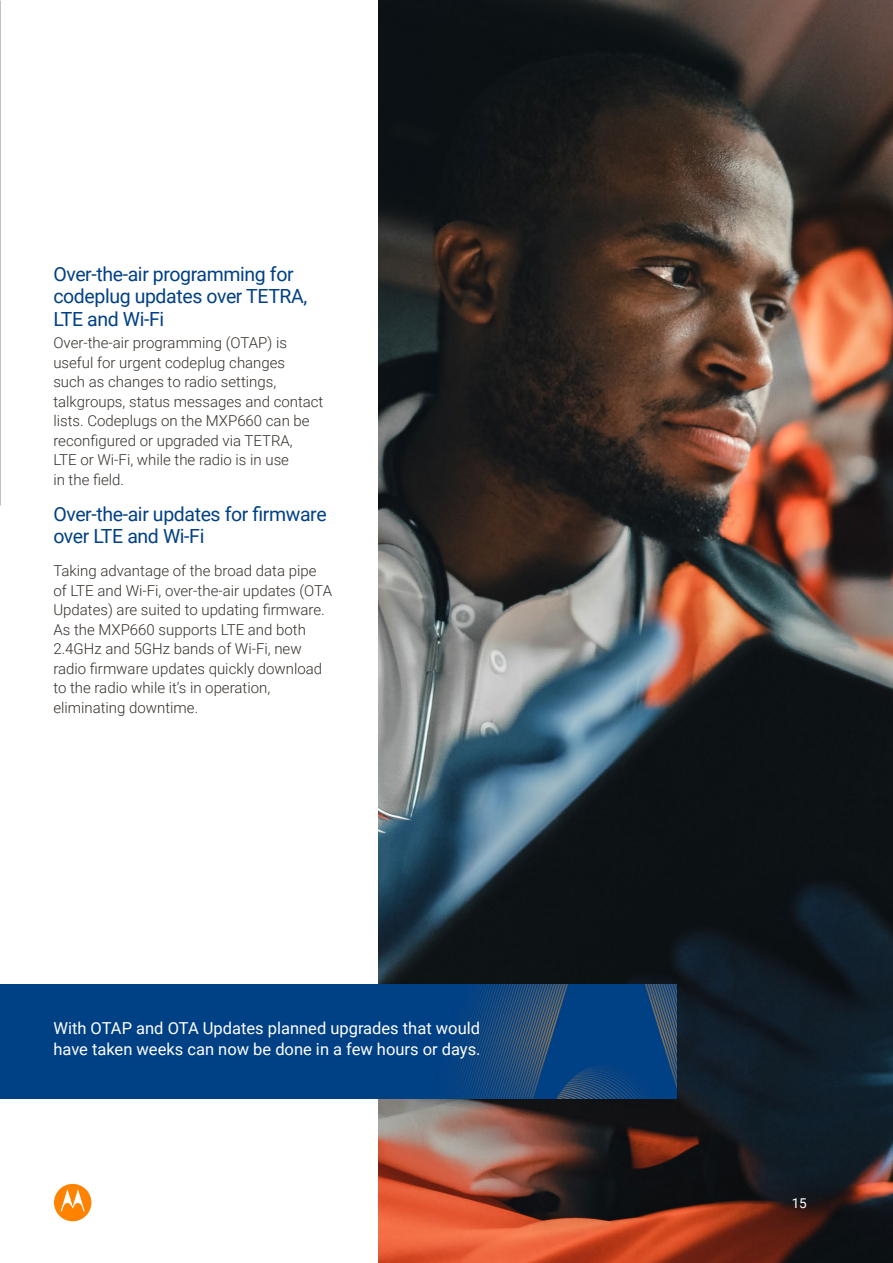
<style>
.page{position:relative;width:893px;height:1263px;background:#fff}
.page>*{position:absolute;margin:0;border:0;box-sizing:border-box;transform-origin:0 0}
.t1{font:19.5px/22.5px "Roboto";letter-spacing:-.02em;color:#004085}
.t2{font:16.5px/21px "Roboto";color:#fff}
.t3{font:300 15px/19.5px "Roboto";color:#352f2a}
.t4{font:13.5px "Roboto";color:#fff}
</style>
<div class="page">
<img style="left:0;top:0;width:1px;height:505px">
<hr style="left:0;top:83px;width:1px;height:422px;background:#000">
<img style="left:379px;top:0;width:514px;height:1263px">
<div style="left:0;top:985px;width:677px;height:114px;background:#004085"></div>
<svg style="left:449px;top:985px;width:228px;height:114px"></svg>
<svg style="left:54px;top:1184px;width:37px;height:37px"></svg>
<h1 class="t1" style="left:53px;top:262px;width:255px">Over-the-air programming for codeplug updates over TETRA,<br>LTE and Wi-Fi</h1>
<p class="t3" style="left:53px;top:333px;width:272px">Over-the-air programming (OTAP) is useful for urgent codeplug changes<br>such as changes to radio settings, talkgroups, status messages and contact lists. Codeplugs on the MXP660 can be reconfigured or upgraded via TETRA,<br>LTE or Wi-Fi, while the radio is in use<br>in the field.</p>
<h1 class="t1" style="left:53px;top:502px;width:275px">Over-the-air updates for firmware over LTE and Wi-Fi</h1>
<p class="t3" style="left:53px;top:561px;width:280px">Taking advantage of the broad data pipe of LTE and Wi-Fi, over-the-air updates (OTA Updates) are suited to updating firmware.<br>As the MXP660 supports LTE and both 2.4GHz and 5GHz bands of Wi-Fi, new radio firmware updates quickly download to the radio while it’s in operation, eliminating downtime.</p>
<p class="t2" style="left:53px;top:1017px;width:429px">With OTAP and OTA Updates planned upgrades that would have taken weeks can now be done in a few hours or days.</p>
<p class="t4" style="left:792px;top:1194px;width:17px">15</p>
</div>
